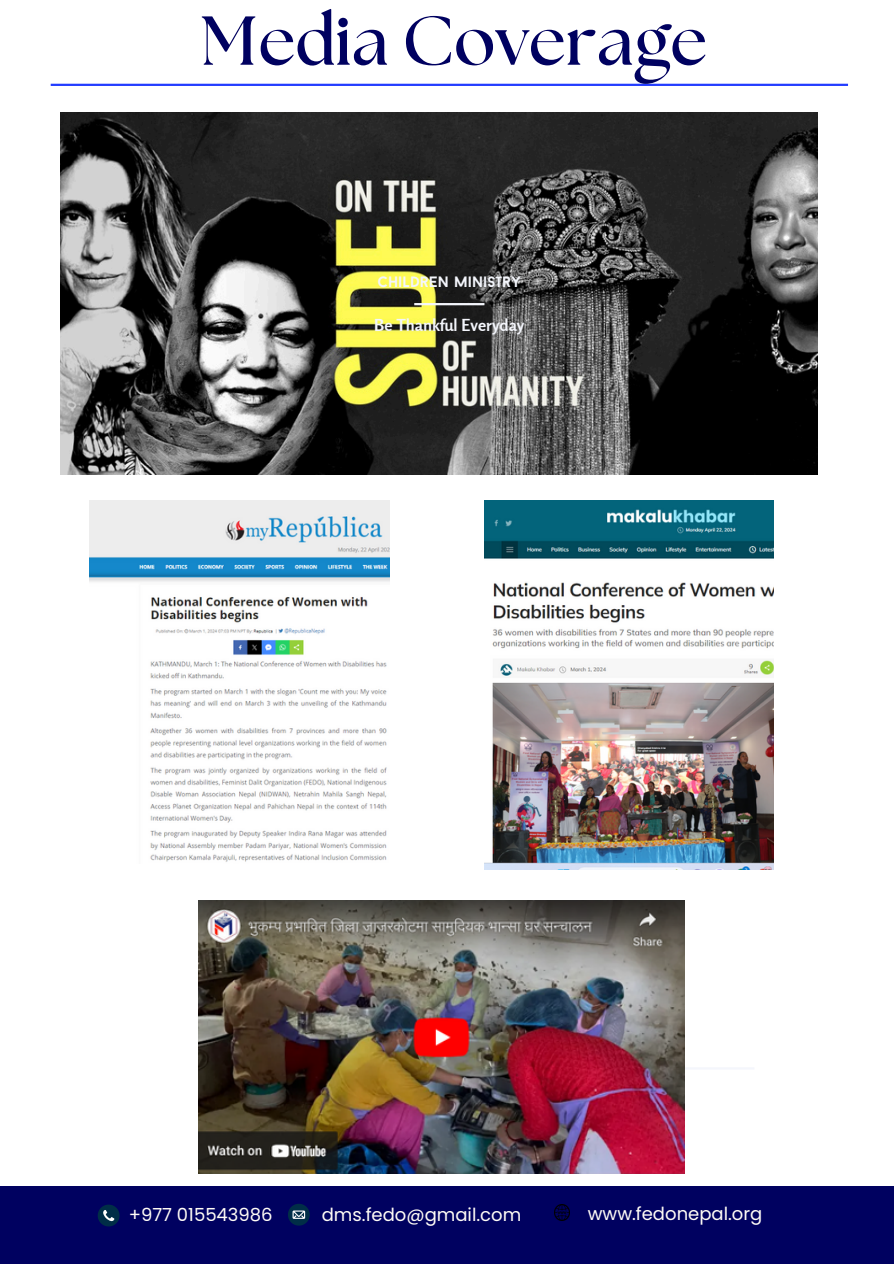
<style>
.page{position:relative;width:894px;height:1264px;background:#fff}
.page>*{position:absolute;margin:0;border:0;box-sizing:border-box;transform-origin:0 0}
.t1{font:700 69px "The Seasons";color:#000160}
.t2{font:18px "Poppins";color:#fffcf6}
.t3{font:700 16.5px "Rosario";color:#f4f6fc}
.t4{font:700 15px "Baron Neue";color:#f4f6fc}
</style>
<div class="page">
<img style="left:60px;top:112px;width:757px;height:362px">
<img style="left:484px;top:500px;width:289px;height:369px">
<hr style="left:51px;top:84px;width:796px;height:2px;background:#233dff">
<hr style="left:414px;top:303px;width:70px;height:2px;background:#f4f6fc">
<hr style="left:684px;top:1067px;width:70px;height:2px;background:#f4f6fc">
<div style="left:0;top:1186px;width:893px;height:77px;background:#000160"></div>
<svg style="left:98px;top:1204px;width:21px;height:21px"></svg>
<svg style="left:288px;top:1204px;width:21px;height:21px"></svg>
<img style="left:554px;top:1204px;width:15px;height:16px">
<img style="left:198px;top:900px;width:486px;height:273px">
<img style="left:89px;top:500px;width:301px;height:362px">
<h3 class="t1" style="left:201px;top:10px;width:507px">Media Coverage</h3>
<h3 class="t4" style="left:377px;top:276px;width:145px">CHILDREN MINISTRY</h3>
<p class="t3" style="left:374px;top:315px;width:152px">Be Thankful Everyday</p>
<h1 class="t2" style="left:129px;top:1201px;width:145px">+977 015543986</h1>
<p class="t2" style="left:321px;top:1201px;width:201px">dms.fedo@gmail.com</p>
<h2 class="t2" style="left:587px;top:1200px;width:176px">www.fedonepal.org</h2>
</div>
